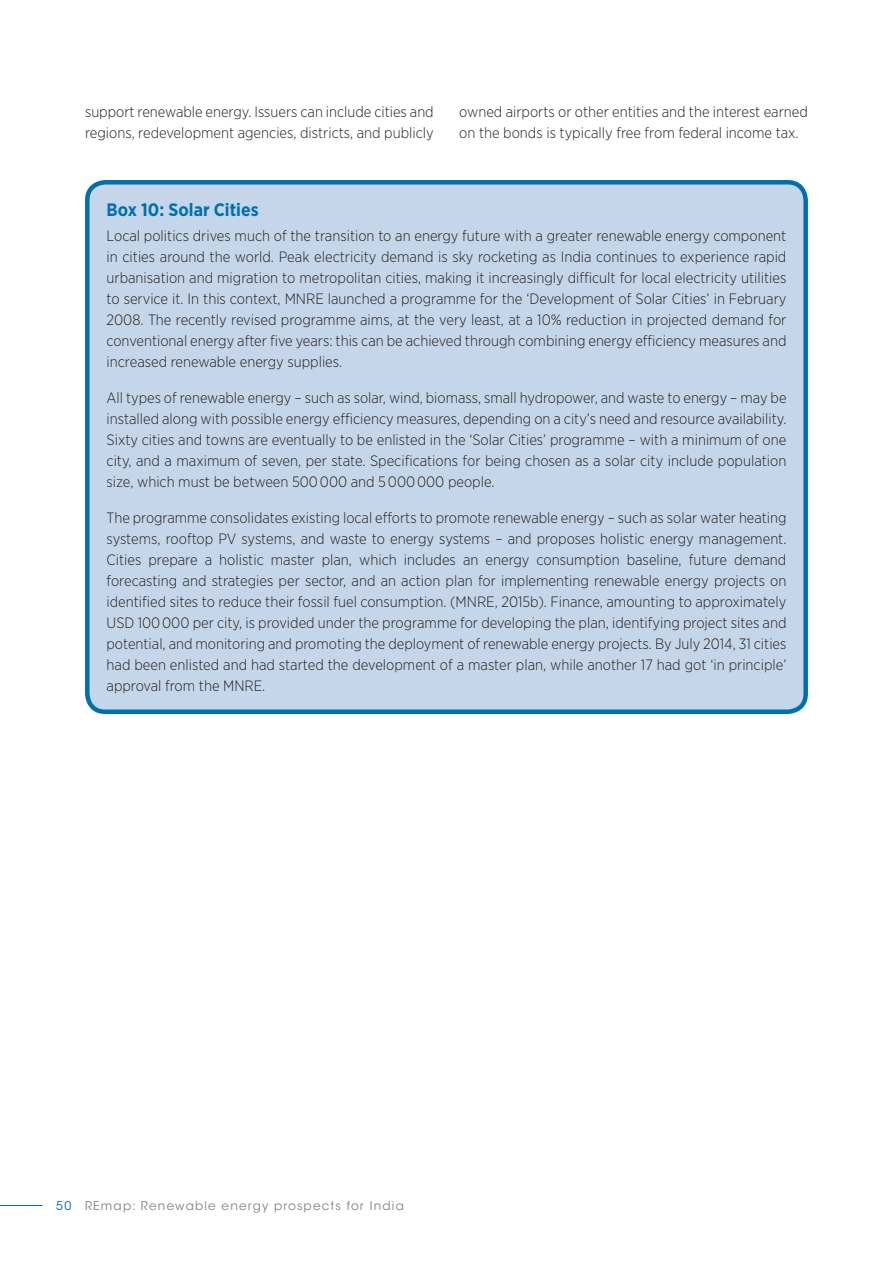
<style>
.page{position:relative;width:893px;height:1263px;background:#fff}
.page>*{position:absolute;margin:0;border:0;box-sizing:border-box;transform-origin:0 0}
.Box-ZÜ-1-1{font:700 18px "Gotham Narrow";color:#0070ad}
.Box-Bodytext{font:300 15px/21px "Gotham Narrow";color:#231f20}
.Bodytext{font:300 15px/21px "Gotham Narrow";color:#231f20}
.t1{font:12px "ITC Avant Garde Std";letter-spacing:.1em;color:#808285}
.s1{color:#0070ad}
</style>
<div class="page">
<hr style="left:0;top:1205px;width:43px;height:1px;background:#0070ad">
<div style="left:87px;top:182px;width:719px;height:530px;background:#c6d6ea;border-radius:18px"></div>
<div style="left:85px;top:180px;width:723px;height:534px;border:4px solid #0070ad;border-radius:18px"></div>
<p class="Bodytext" style="left:85px;top:101px;width:350px">support renewable energy. Issuers can include cities and regions, redevelopment agencies, districts, and publicly</p>
<p class="Bodytext" style="left:459px;top:101px;width:350px">owned airports or other entities and the interest earned on the bonds is typically free from federal income tax.</p>
<p class="Box-ZÜ-1-1" style="left:107px;top:198px;width:154px">Box 10: Solar Cities</p>
<p class="Box-Bodytext" style="left:107px;top:225px;width:681px;text-align:justify">Local politics drives much of the transition to an energy future with a greater renewable energy component in cities around the world. Peak electricity demand is sky rocketing as India continues to experience rapid urbanisation and migration to metropolitan cities, making it increasingly difficult for local electricity utilities to service it. In this context, MNRE launched a programme for the ‘Development of Solar Cities’ in February 2008. The recently revised programme aims, at the very least, at a 10% reduction in projected demand for conventional energy after five years: this can be achieved through combining energy efficiency measures and increased renewable energy supplies.</p>
<p class="Box-Bodytext" style="left:107px;top:387px;width:681px">All types of renewable energy – such as solar, wind, biomass, small hydropower, and waste to energy – may be installed along with possible energy efficiency measures, depending on a city’s need and resource availability.<br>Sixty cities and towns are eventually to be enlisted in the ‘Solar Cities’ programme – with a minimum of one city, and a maximum of seven, per state. Specifications for being chosen as a solar city include population size, which must be between 500 000 and 5 000 000 people.</p>
<p class="Box-Bodytext" style="left:107px;top:507px;width:681px">The programme consolidates existing local efforts to promote renewable energy – such as solar water heating systems, rooftop PV systems, and waste to energy systems – and proposes holistic energy management.<br>Cities prepare a holistic master plan, which includes an energy consumption baseline, future demand forecasting and strategies per sector, and an action plan for implementing renewable energy projects on identified sites to reduce their fossil fuel consumption. (MNRE, 2015b). Finance, amounting to approximately USD 100 000 per city, is provided under the programme for developing the plan, identifying project sites and potential, and monitoring and promoting the deployment of renewable energy projects. By July 2014, 31 cities had been enlisted and had started the development of a master plan, while another 17 had got ‘in principle’ approval from the MNRE.</p>
<p class="t1" style="left:56px;top:1198px;width:349px"><span class="s1">50</span> REmap: Renewable energy prospects for India</p>
</div>
